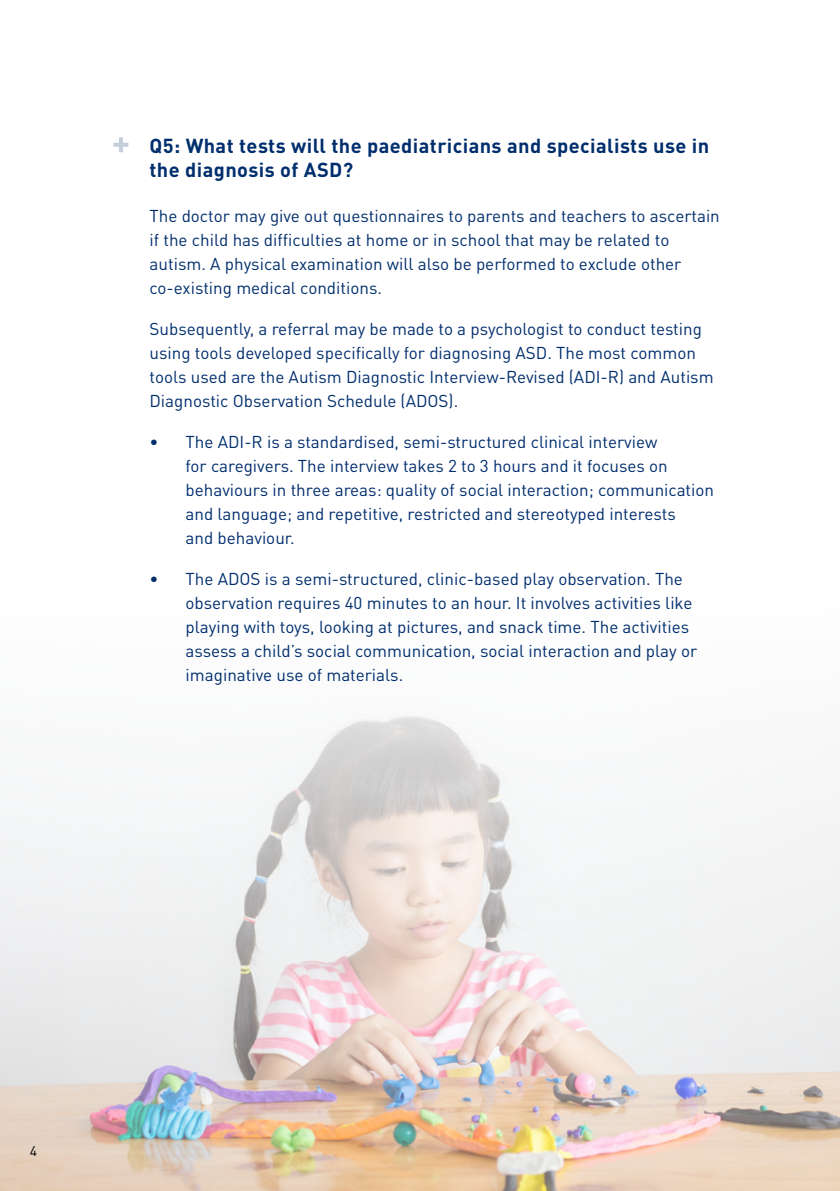
<style>
.page{position:relative;width:840px;height:1191px;background:#fff}
.page>*{position:absolute;margin:0;border:0;box-sizing:border-box;transform-origin:0 0}
.t1{font:700 20px/24px "DINOT";letter-spacing:.02em;color:#002e6d}
.t2{font:17px/24px "DINOT";color:#002e6d}
.t3{font:14px "DIN";color:#000}
</style>
<div class="page">
<img style="left:0;top:715px;width:839px;height:476px">
<hr style="left:113px;top:143px;width:15px;height:4px;background:#c4ceda">
<hr style="left:119px;top:137px;width:4px;height:15px;background:#c4ceda">
<p class="t1" style="left:149px;top:133px;width:561px">Q5: What tests will the paediatricians and specialists use in the diagnosis of ASD?</p>
<p class="t2" style="left:149px;top:203px;width:571px">The doctor may give out questionnaires to parents and teachers to ascertain if the child has difficulties at home or in school that may be related to autism. A physical examination will also be performed to exclude other co-existing medical conditions.</p>
<p class="t2" style="left:149px;top:316px;width:565px">Subsequently, a referral may be made to a psychologist to conduct testing using tools developed specifically for diagnosing ASD. The most common tools used are the Autism Diagnostic Interview-Revised (ADI-R) and Autism Diagnostic Observation Schedule (ADOS).</p>
<p class="t2" style="left:185px;top:429px;width:530px;text-indent:-36px">• The ADI-R is a standardised, semi-structured clinical interview<br>for caregivers. The interview takes 2 to 3 hours and it focuses on behaviours in three areas: quality of social interaction; communication and language; and repetitive, restricted and stereotyped interests<br>and behaviour.</p>
<p class="t2" style="left:185px;top:566px;width:513px;text-indent:-36px">• The ADOS is a semi-structured, clinic-based play observation. The observation requires 40 minutes to an hour. It involves activities like playing with toys, looking at pictures, and snack time. The activities assess a child’s social communication, social interaction and play or imaginative use of materials.</p>
<p class="t3" style="left:30px;top:1142px;width:9px">4</p>
</div>
